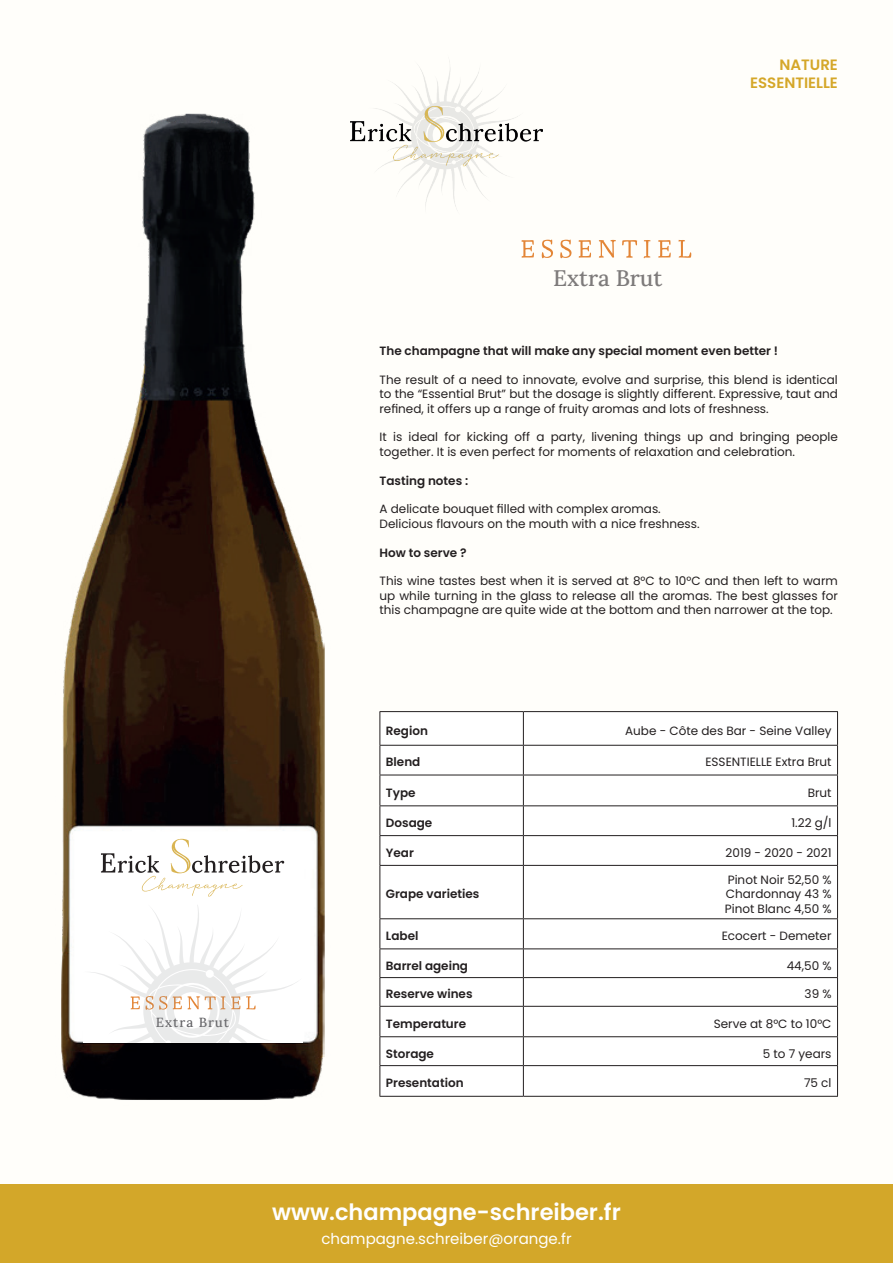
<style>
.page{position:relative;width:893px;height:1263px;background:#fffefa}
.page>*{position:absolute;margin:0;border:0;box-sizing:border-box;transform-origin:0 0}
.t1{font:600 22.5px "Poppins";color:#fff}
.t2{font:500 22.5px "Lora";color:#7e7b7b}
.t3{font:15px "Poppins";color:#fff}
.t4{font:600 15px/18px "Poppins";color:#d5a729;text-align:right}
.t5{font:500 13.2px "Lora";letter-spacing:.075em;color:#636366}
.t6{font:12px/14.4px "Poppins";color:#231f20;text-align:justify}
.t7{font:600 12px "Poppins";color:#231f20}
</style>
<div class="page">
<svg style="left:521px;top:240px;width:13px;height:18px"></svg>
<svg style="left:542px;top:239px;width:11px;height:19px"></svg>
<svg style="left:560px;top:239px;width:12px;height:19px"></svg>
<svg style="left:579px;top:240px;width:12px;height:18px"></svg>
<svg style="left:599px;top:240px;width:17px;height:18px"></svg>
<svg style="left:622px;top:240px;width:15px;height:18px"></svg>
<svg style="left:644px;top:240px;width:7px;height:18px"></svg>
<svg style="left:658px;top:240px;width:13px;height:18px"></svg>
<svg style="left:678px;top:240px;width:13px;height:18px"></svg>
<img style="left:61px;top:113px;width:264px;height:987px">
<svg style="left:380px;top:712px;width:457px;height:384px"></svg>
<hr style="left:379px;top:711px;width:144px;height:1px;background:#231f20">
<hr style="left:379px;top:712px;width:1px;height:33px;background:#231f20">
<hr style="left:523px;top:711px;width:315px;height:1px;background:#231f20">
<hr style="left:523px;top:712px;width:1px;height:33px;background:#231f20">
<hr style="left:837px;top:712px;width:1px;height:33px;background:#231f20">
<hr style="left:379px;top:745px;width:144px;height:1px;background:#231f20">
<svg style="left:379px;top:746px;width:1px;height:29px"></svg>
<hr style="left:523px;top:745px;width:315px;height:1px;background:#231f20">
<svg style="left:523px;top:746px;width:1px;height:29px"></svg>
<svg style="left:837px;top:746px;width:1px;height:29px"></svg>
<hr style="left:379px;top:775px;width:144px;height:1px;background:#231f20">
<hr style="left:379px;top:775px;width:1px;height:30px;background:#231f20">
<hr style="left:523px;top:775px;width:315px;height:1px;background:#231f20">
<hr style="left:523px;top:775px;width:1px;height:30px;background:#231f20">
<hr style="left:837px;top:775px;width:1px;height:30px;background:#231f20">
<hr style="left:379px;top:805px;width:144px;height:1px;background:#231f20">
<hr style="left:523px;top:805px;width:315px;height:1px;background:#231f20">
<hr style="left:379px;top:835px;width:144px;height:1px;background:#231f20">
<svg style="left:379px;top:806px;width:1px;height:59px"></svg>
<hr style="left:523px;top:835px;width:315px;height:1px;background:#231f20">
<svg style="left:523px;top:806px;width:1px;height:59px"></svg>
<svg style="left:837px;top:806px;width:1px;height:59px"></svg>
<hr style="left:379px;top:865px;width:144px;height:1px;background:#231f20">
<hr style="left:379px;top:866px;width:1px;height:52px;background:#231f20">
<hr style="left:523px;top:865px;width:315px;height:1px;background:#231f20">
<hr style="left:523px;top:866px;width:1px;height:52px;background:#231f20">
<hr style="left:837px;top:866px;width:1px;height:52px;background:#231f20">
<hr style="left:379px;top:918px;width:144px;height:1px;background:#231f20">
<hr style="left:523px;top:918px;width:315px;height:1px;background:#231f20">
<hr style="left:379px;top:948px;width:144px;height:1px;background:#231f20">
<hr style="left:523px;top:948px;width:315px;height:1px;background:#231f20">
<hr style="left:379px;top:977px;width:144px;height:1px;background:#231f20">
<hr style="left:523px;top:977px;width:315px;height:1px;background:#231f20">
<hr style="left:379px;top:1006px;width:144px;height:1px;background:#231f20">
<hr style="left:523px;top:1006px;width:315px;height:1px;background:#231f20">
<hr style="left:379px;top:1036px;width:144px;height:1px;background:#231f20">
<svg style="left:379px;top:919px;width:1px;height:146px"></svg>
<hr style="left:523px;top:1036px;width:315px;height:1px;background:#231f20">
<svg style="left:523px;top:919px;width:1px;height:146px"></svg>
<svg style="left:837px;top:919px;width:1px;height:146px"></svg>
<hr style="left:379px;top:1065px;width:144px;height:1px;background:#231f20">
<hr style="left:379px;top:1066px;width:1px;height:30px;background:#231f20">
<hr style="left:523px;top:1065px;width:315px;height:1px;background:#231f20">
<hr style="left:523px;top:1066px;width:1px;height:30px;background:#231f20">
<hr style="left:837px;top:1066px;width:1px;height:30px;background:#231f20">
<hr style="left:379px;top:1096px;width:144px;height:1px;background:#231f20">
<hr style="left:523px;top:1096px;width:315px;height:1px;background:#231f20">
<div style="left:0;top:1184px;width:893px;height:79px;background:#d3a729"></div>
<img style="left:351px;top:61px;width:191px;height:146px">
<div style="left:83px;top:839px;width:219px;height:204px;background:#fff"></div>
<svg style="left:101px;top:839px;width:183px;height:57px"></svg>
<svg style="left:91px;top:905px;width:207px;height:138px"></svg>
<p class="t4" style="left:750px;top:56px;width:89px">NATURE<br>ESSENTIELLE</p>
<p class="t5" style="left:156px;top:1012px;width:75px">Extra Brut</p>
<h1 class="t2" style="left:553px;top:261px;width:111px">Extra Brut</h1>
<p class="t7" style="left:379px;top:344px;width:400px">The champagne that will make any special moment even better !</p>
<p class="t6" style="left:379px;top:372px;width:460px">The result of a need to innovate, evolve and surprise, this blend is identical to the “Essential Brut” but the dosage is slightly different. Expressive, taut and refined, it offers up a range of fruity aromas and lots of freshness.</p>
<p class="t6" style="left:379px;top:430px;width:460px">It is ideal for kicking off a party, livening things up and bringing people together. It is even perfect for moments of relaxation and celebration.</p>
<p class="t7" style="left:379px;top:473px;width:90px">Tasting notes :</p>
<p class="t6" style="left:379px;top:502px;width:322px">A delicate bouquet filled with complex aromas.<br>Delicious flavours on the mouth with a nice freshness.</p>
<p class="t7" style="left:379px;top:545px;width:89px">How to serve ?</p>
<p class="t6" style="left:379px;top:574px;width:460px">This wine tastes best when it is served at 8°C to 10°C and then left to warm up while turning in the glass to release all the aromas. The best glasses for this champagne are quite wide at the bottom and then narrower at the top.</p>
<p class="t7" style="left:386px;top:723px;width:44px">Region</p>
<p class="t6" style="left:625px;top:723px;width:208px">Aube - Côte des Bar - Seine Valley</p>
<p class="t7" style="left:386px;top:755px;width:36px">Blend</p>
<p class="t6" style="left:705px;top:755px;width:128px">ESSENTIELLE Extra Brut</p>
<p class="t7" style="left:386px;top:785px;width:31px">Type</p>
<p class="t6" style="left:808px;top:785px;width:25px">Brut</p>
<p class="t7" style="left:386px;top:816px;width:48px">Dosage</p>
<p class="t6" style="left:791px;top:816px;width:42px">1.22 g/l</p>
<p class="t7" style="left:386px;top:846px;width:30px">Year</p>
<p class="t6" style="left:726px;top:845px;width:107px">2019 - 2020 - 2021</p>
<p class="t7" style="left:386px;top:887px;width:95px">Grape varieties</p>
<p class="t6" style="left:725px;top:873px;width:108px">Pinot Noir 52,50 % Chardonnay 43 % Pinot Blanc 4,50 %</p>
<p class="t7" style="left:386px;top:929px;width:34px">Label</p>
<p class="t6" style="left:722px;top:929px;width:111px">Ecocert - Demeter</p>
<p class="t7" style="left:386px;top:958px;width:84px">Barrel ageing</p>
<p class="t6" style="left:787px;top:958px;width:46px">44,50 %</p>
<p class="t7" style="left:386px;top:987px;width:88px">Reserve wines</p>
<p class="t6" style="left:805px;top:987px;width:28px">39 %</p>
<p class="t7" style="left:386px;top:1017px;width:82px">Temperature</p>
<p class="t6" style="left:714px;top:1016px;width:119px">Serve at 8°C to 10°C</p>
<p class="t7" style="left:386px;top:1046px;width:50px">Storage</p>
<p class="t6" style="left:763px;top:1046px;width:70px">5 to 7 years</p>
<p class="t7" style="left:386px;top:1076px;width:79px">Presentation</p>
<p class="t6" style="left:804px;top:1076px;width:29px">75 cl</p>
<h1 class="t1" style="left:272px;top:1198px;width:350px">www.champagne-schreiber.fr</h1>
<p class="t3" style="left:321px;top:1230px;width:252px">champagne.schreiber@orange.fr</p>
</div>
